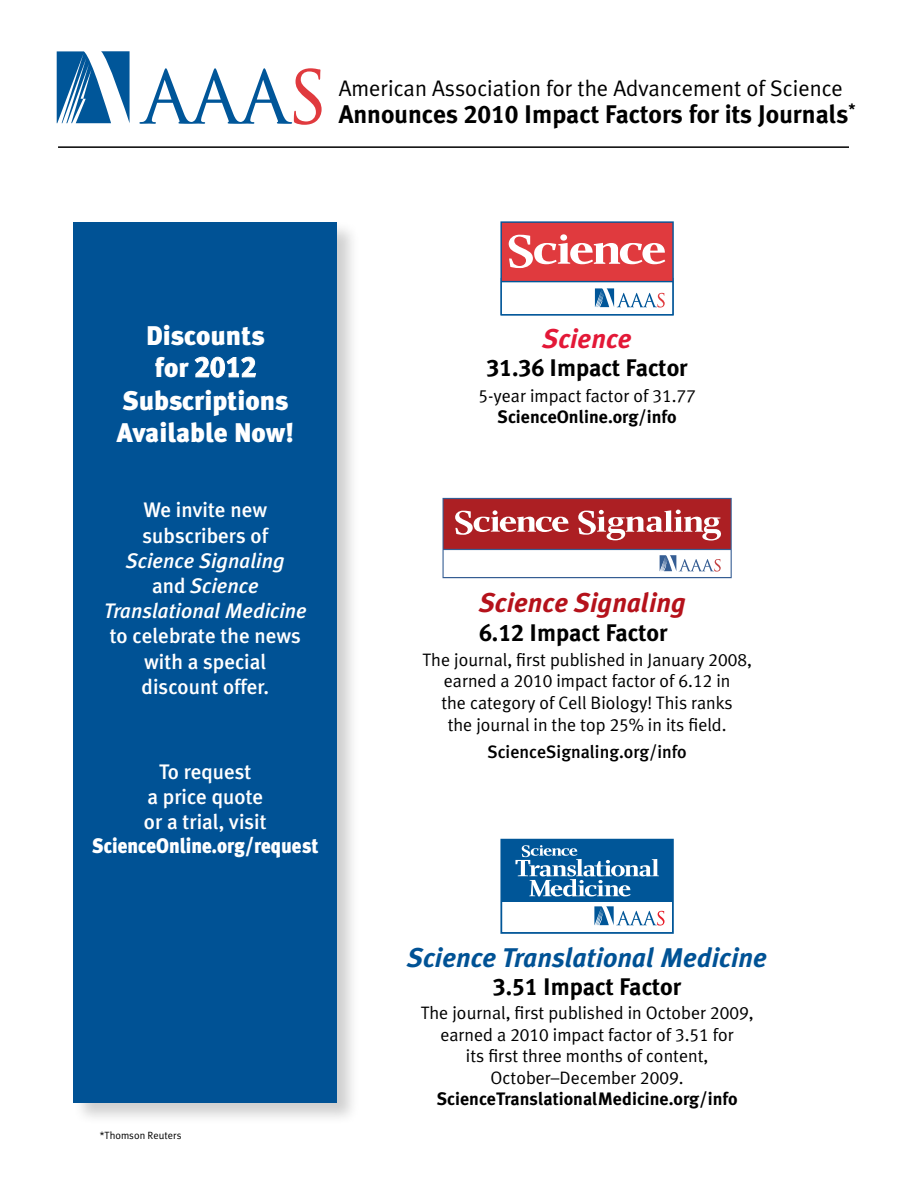
<style>
.page{position:relative;width:918px;height:1188px;background:#fff}
.page>*{position:absolute;margin:0;border:0;box-sizing:border-box;transform-origin:0 0}
.t1{font:900 27px "Meta Plus";color:#fff}
.t2{font:italic 700 27px "Meta Plus";color:#005295}
.t3{font:italic 700 27px "Meta Plus";color:#b5121b}
.t4{font:italic 700 27px "Meta Plus";color:#e31837}
.t5{font:700 25.5px "Meta Plus";color:#000}
.t6{font:700 24px "Meta Plus";color:#000}
.t7{font:22.5px "Meta Plus Normal";color:#000}
.t8{font:500 21px/25.2px "Meta Plus";color:#fff;text-align:center}
.t9{font:italic 500 21px/25.2px "Meta Plus";color:#fff;text-align:center}
.t10{font:900 21px "Meta Plus";color:#fff;scale:.9 1}
.t11{font:18px/21.6px "Meta Plus Normal";color:#000;text-align:center}
.t12{font:700 18px "Meta Plus";color:#000}
.t13{font:500 18px "Meta Plus";color:#000}
.t14{font:10.5px "Meta Plus Normal";color:#000}
.s1{font-family:"Meta Plus Bold Caps";font-weight:400}
.s2{font-style:normal}
.s3{font-family:"Meta Plus Normal Caps"}
</style>
<div class="page">
<svg style="left:57px;top:51px;width:73px;height:72px"></svg>
<svg style="left:139px;top:68px;width:183px;height:57px"></svg>
<svg style="left:443px;top:498px;width:289px;height:80px"></svg>
<div style="left:71px;top:220px;width:288px;height:904px;background:#000;opacity:.19"></div>
<div style="left:74px;top:222px;width:263px;height:880px;background:#005295"></div>
<svg style="left:194px;top:356px;width:62px;height:22px"></svg>
<svg style="left:500px;top:221px;width:174px;height:95px"></svg>
<div style="left:501px;top:840px;width:172px;height:61px;background:#005698"></div>
<svg style="left:594px;top:906px;width:71px;height:20px"></svg>
<div style="left:500px;top:839px;width:174px;height:95px;border:2px solid #005698"></div>
<svg style="left:515px;top:845px;width:144px;height:51px"></svg>
<hr style="left:58px;top:146px;width:791px;height:2px;background:#000">
<p class="t7" style="left:339px;top:75px;width:506px">American Association for the Advancement of Science</p>
<h2 class="t5" style="left:339px;top:99px;width:519px">Announces <span class="s1">2010</span> Impact Factors for its Journals<sup>*</sup></h2>
<h1 class="t1" style="left:146px;top:320px;width:120px">Discounts</h1>
<h1 class="t1" style="left:155px;top:352px;width:35px">for</h1>
<h1 class="t1" style="left:122px;top:385px;width:168px">Subscriptions</h1>
<h1 class="t1" style="left:117px;top:417px;width:179px">Available Now!</h1>
<p class="t8" style="left:143px;top:497px;width:127px;text-align:left">We invite new subscribers of</p>
<p class="t9" style="left:104px;top:548px;width:205px">Science Signaling<br><span class="s2">and</span> Science<br>Translational Medicine</p>
<p class="t8" style="left:110px;top:623px;width:193px">to celebrate the news with a special discount offer.</p>
<p class="t8" style="left:144px;top:759px;width:124px">To request<br>a price quote or a trial, visit</p>
<p class="t10" style="left:92px;top:834px;width:253px">ScienceOnline.org/request</p>
<p class="t14" style="left:100px;top:1130px;width:83px">*Thomson Reuters</p>
<h1 class="t4" style="left:543px;top:323px;width:91px">Science</h1>
<h3 class="t6" style="left:486px;top:354px;width:203px"><span class="s1">31.36</span> Impact Factor</h3>
<p class="t11" style="left:479px;top:384px;width:219px"><span class="s3">5</span>-year impact factor of <span class="s3">31.77</span></p>
<p class="t12" style="left:498px;top:406px;width:181px">ScienceOnline.org/info</p>
<h1 class="t3" style="left:479px;top:587px;width:208px">Science Signaling</h1>
<h3 class="t6" style="left:479px;top:619px;width:190px"><span class="s1">6.12</span> Impact Factor</h3>
<p class="t11" style="left:422px;top:649px;width:331px">The journal, first published in January <span class="s3">2008</span>, earned a <span class="s3">2010</span> impact factor of <span class="s3">6.12</span> in<br>the category of Cell Biology! This ranks<br>the journal in the top <span class="s3">25</span>% in its field.</p>
<p class="t13" style="left:487px;top:741px;width:201px">ScienceSignaling.org/info</p>
<h1 class="t2" style="left:407px;top:942px;width:361px">Science Translational Medicine</h1>
<h3 class="t6" style="left:493px;top:973px;width:190px"><span class="s1">3.51</span> Impact Factor</h3>
<p class="t11" style="left:421px;top:1002px;width:334px">The journal, first published in October <span class="s3">2009</span>, earned a <span class="s3">2010</span> impact factor of <span class="s3">3.51</span> for<br>its first three months of content, October–December <span class="s3">2009</span>.</p>
<p class="t12" style="left:437px;top:1089px;width:302px">ScienceTranslationalMedicine.org/info</p>
</div>
